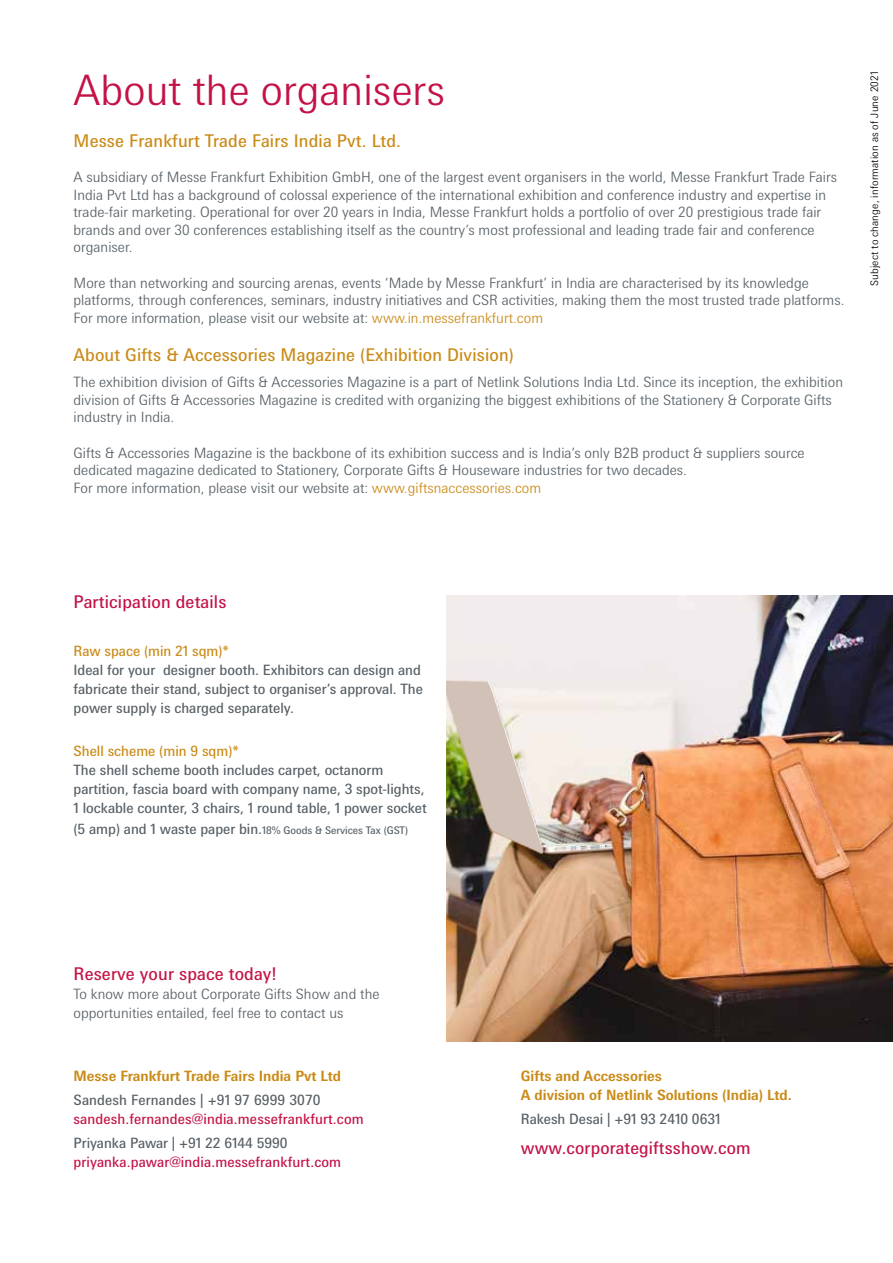
<style>
.page{position:relative;width:893px;height:1263px;background:#fff}
.page>*{position:absolute;margin:0;border:0;box-sizing:border-box;transform-origin:0 0}
.t1{font:300 42px "Messe Univers";color:#c41246}
.t2{font:17.55px "Messe Univers";letter-spacing:.01em;color:#ca8b17}
.t3{font:17.55px "Messe Univers";letter-spacing:.01em;color:#c41246}
.t4{font:17.25px "Messe Univers";letter-spacing:.01em;color:#c41246}
.t5{font:300 14.25px/17.5px "Messe Univers";color:#576066}
.t6{font:14.25px/19px "Messe Univers";color:#576066}
.t7{font:700 14.25px/19px "Messe Univers";color:#ca8b17}
.t8{font:14.25px "Messe Univers";letter-spacing:.01em;color:#c41246}
.t9{font:14.25px "Messe Univers";color:#ca8b17}
.t10{font:10.5px "Messe Univers";color:#576066}
.t11{font:300 10.5px "Messe Univers";letter-spacing:.01em;color:#000}
.s1{color:#ca8b17}
.s2{font-size:14.25px}
</style>
<div class="page">
<img style="left:446px;top:595px;width:447px;height:447px">
<img style="left:446px;top:681px;width:98px;height:172px">
<h1 class="t1" style="left:74px;top:64px;width:373px">About the organisers</h1>
<p class="t2" style="left:74px;top:130px;width:329px">Messe Frankfurt Trade Fairs India Pvt. Ltd.</p>
<p class="t5" style="left:74px;top:168px;width:765px">A subsidiary of Messe Frankfurt Exhibition GmbH, one of the largest event organisers in the world, Messe Frankfurt Trade Fairs India Pvt Ltd has a background of colossal experience of the international exhibition and conference industry and expertise in trade-fair marketing. Operational for over 20 years in India, Messe Frankfurt holds a portfolio of over 20 prestigious trade fair brands and over 30 conferences establishing itself as the country’s most professional and leading trade fair and conference organiser.</p>
<p class="t5" style="left:74px;top:273px;width:773px">More than networking and sourcing arenas, events ‘Made by Messe Frankfurt’ in India are characterised by its knowledge platforms, through conferences, seminars, industry initiatives and CSR activities, making them the most trusted trade platforms.<br>For more information, please visit our website at: <span class="s1">www.in.messefrankfurt.com</span></p>
<p class="t2" style="left:74px;top:344px;width:442px">About Gifts &amp; Accessories Magazine (Exhibition Division)</p>
<p class="t5" style="left:74px;top:373px;width:771px">The exhibition division of Gifts &amp; Accessories Magazine is a part of Netlink Solutions India Ltd. Since its inception, the exhibition division of Gifts &amp; Accessories Magazine is credited with organizing the biggest exhibitions of the Stationery &amp; Corporate Gifts industry in India.</p>
<p class="t5" style="left:74px;top:443px;width:733px">Gifts &amp; Accessories Magazine is the backbone of its exhibition success and is India’s only B2B product &amp; suppliers source dedicated magazine dedicated to Stationery, Corporate Gifts &amp; Houseware industries for two decades.<br>For more information, please visit our website at: <span class="s1">www.giftsnaccessories.com</span></p>
<p class="t11" style="left:868px;top:286px;width:216px;rotate:-90deg">Subject to change, information as of June 2021</p>
<p class="t3" style="left:74px;top:591px;width:154px">Participation details</p>
<p class="t9" style="left:74px;top:642px;width:157px">Raw space (min 21 sqm)*</p>
<p class="t6" style="left:74px;top:660px;width:351px">Ideal for your designer booth. Exhibitors can design and fabricate their stand, subject to organiser’s approval. The power supply is charged separately.</p>
<p class="t9" style="left:74px;top:742px;width:167px">Shell scheme (min 9 sqm)*</p>
<p class="t6" style="left:74px;top:760px;width:355px">The shell scheme booth includes carpet, octanorm partition, fascia board with company name, 3 spot-lights,<br>1 lockable counter, 3 chairs, 1 round table, 1 power socket</p>
<p class="t10" style="left:74px;top:824px;width:336px"><span class="s2">(5 amp) and 1 waste paper bin.</span>18% Goods &amp; Services Tax (GST)</p>
<p class="t3" style="left:74px;top:963px;width:205px">Reserve your space today!</p>
<p class="t5" style="left:74px;top:984px;width:308px;line-height:19px">To know more about Corporate Gifts Show and the opportunities entailed, feel free to contact us</p>
<p class="t7" style="left:74px;top:1066px;width:269px">Messe Frankfurt Trade Fairs India Pvt Ltd</p>
<p class="t6" style="left:74px;top:1090px;width:248px">Sandesh Fernandes | +91 97 6999 3070</p>
<p class="t8" style="left:74px;top:1110px;width:292px">sandesh.fernandes@india.messefrankfurt.com</p>
<p class="t6" style="left:74px;top:1133px;width:216px">Priyanka Pawar | +91 22 6144 5990</p>
<p class="t8" style="left:74px;top:1153px;width:269px">priyanka.pawar@india.messefrankfurt.com</p>
<p class="t7" style="left:521px;top:1066px;width:272px">Gifts and Accessories<br>A division of Netlink Solutions (India) Ltd.</p>
<p class="t6" style="left:521px;top:1109px;width:201px">Rakesh Desai | +91 93 2410 0631</p>
<p class="t4" style="left:521px;top:1137px;width:231px">www.corporategiftsshow.com</p>
</div>
